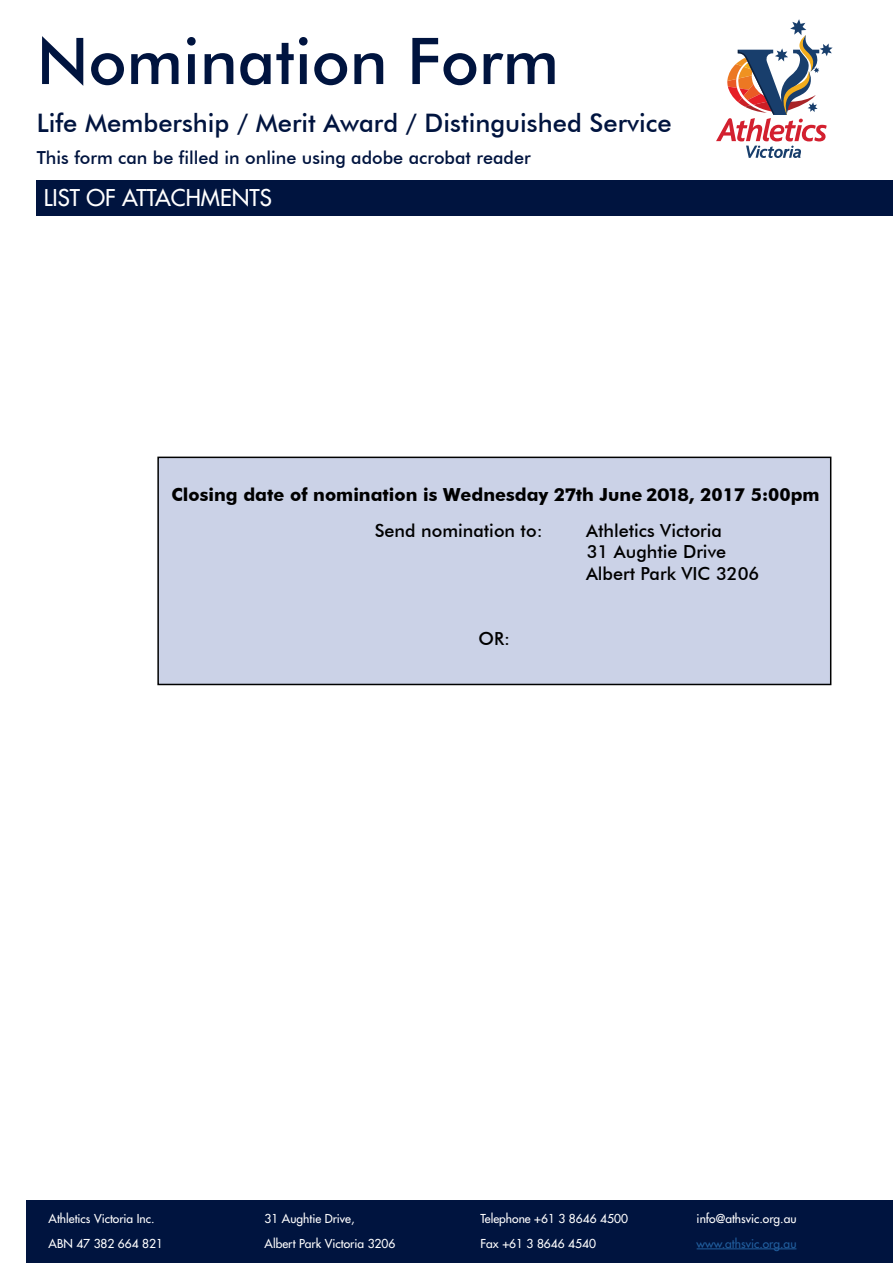
<style>
.page{position:relative;width:893px;height:1263px;background:#fff}
.page>*{position:absolute;margin:0;border:0;box-sizing:border-box;transform-origin:0 0}
.t1{font:500 64.5px "Futura BT";color:#00143f}
.t2{font:500 25.5px "Futura BT";color:#00143f}
.t3{font:500 22.5px "Futura Std";color:#fff}
.t4{font:700 18px/35.7px "Futura BT";color:#000}
.t5{font:500 18px/21.6px "Futura BT";color:#000}
.t6{font:500 18px "Futura BT";color:#00143f}
.t7{font:500 12px "Futura Std";color:#fff}
.t8{font:500 12px "Futura Std";color:#215e9e}
.s1{font-family:"Montserrat"}
.s2{font-weight:500}
</style>
<div class="page">
<div style="left:36px;top:180px;width:857px;height:35px;background:#00143f"></div>
<svg style="left:716px;top:19px;width:117px;height:139px"></svg>
<div style="left:27px;top:1200px;width:866px;height:63px;background:#00143f"></div>
<hr style="left:697px;top:1248px;width:99px;height:1px;background:#215e9e">
<div style="left:158px;top:457px;width:673px;height:227px;background:#cbd2e7"></div>
<div style="left:157px;top:457px;width:674px;height:228px;border:2px solid #000"></div>
<h1 class="t1" style="left:37px;top:22px;width:524px">Nomination Form</h1>
<h2 class="t2" style="left:37px;top:107px;width:636px">Life Membership / Merit Award / Distinguished Service</h2>
<h3 class="t6" style="left:37px;top:146px;width:495px">This form can be filled in online using adobe acrobat reader</h3>
<h3 class="t3" style="left:44px;top:183px;width:230px">LIST OF ATTACHMENTS</h3>
<h3 class="t4" style="left:375px;top:477px;width:446px;text-indent:-203px">Closing date of nomination is Wednesday 2<span class="s1">7</span>th June <span class="s1">2018</span>, 2017 5:00pm<br><span class="s2">Send nomination to:</span></h3>
<h3 class="t5" style="left:586px;top:519px;width:175px">Athletics Victoria<br>31 Aughtie Drive<br>Albert Park VIC 3206</h3>
<h3 class="t5" style="left:479px;top:627px;width:33px">OR:</h3>
<p class="t7" style="left:49px;top:1211px;width:108px">Athletics Victoria Inc.</p>
<p class="t7" style="left:265px;top:1211px;width:92px">31 Aughtie Drive,</p>
<p class="t7" style="left:481px;top:1211px;width:149px">Telephone +61 3 8646 4500</p>
<p class="t7" style="left:697px;top:1211px;width:101px">info@athsvic.org.au</p>
<p class="t7" style="left:49px;top:1236px;width:116px">ABN 47 382 664 821</p>
<p class="t7" style="left:265px;top:1236px;width:132px">Albert Park Victoria 3206</p>
<p class="t7" style="left:481px;top:1236px;width:117px">Fax +61 3 8646 4540</p>
<p class="t8" style="left:697px;top:1236px;width:101px">www.athsvic.org.au</p>
</div>
